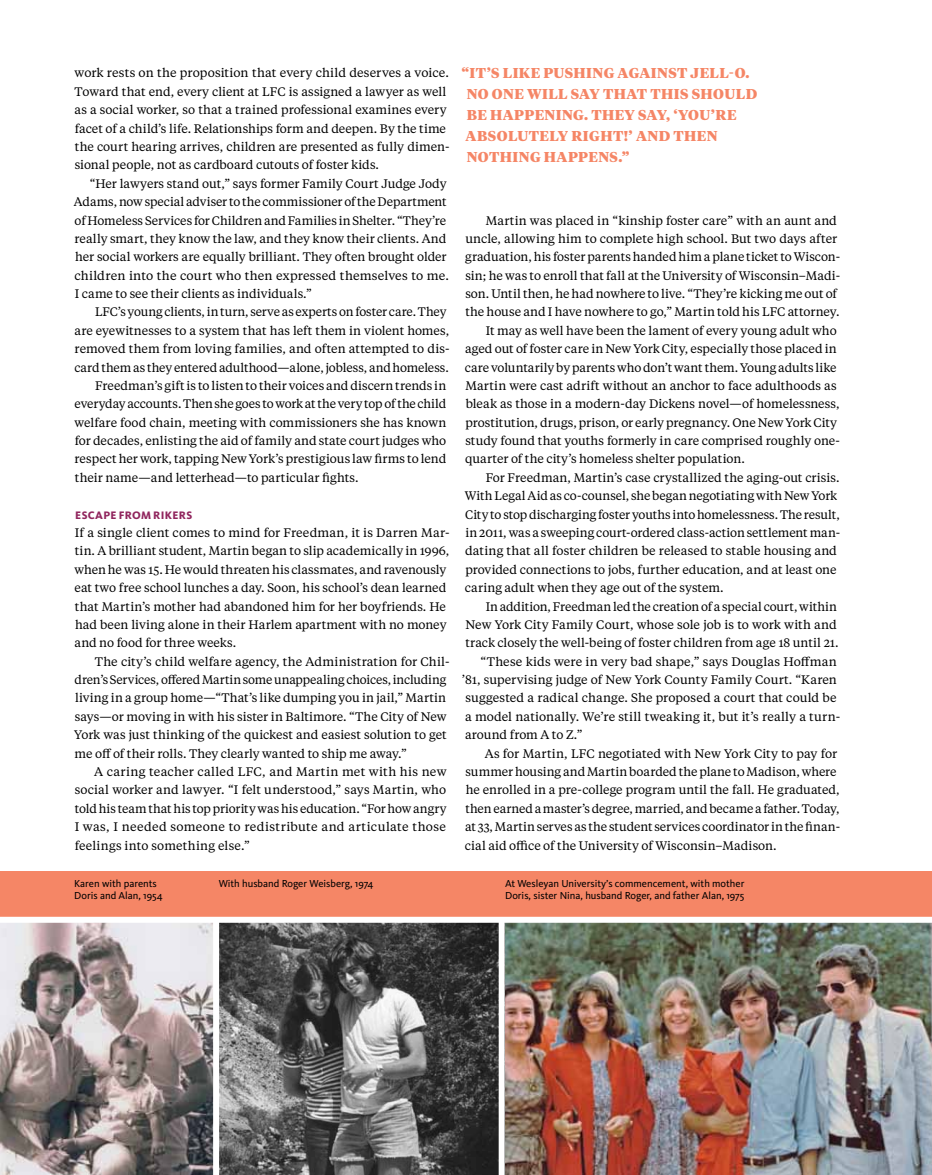
<style>
.page{position:relative;width:932px;height:1175px;background:#fff}
.page>*{position:absolute;margin:0;border:0;box-sizing:border-box;transform-origin:0 0}
.t1{font:900 14.25px/21px "Tiempos Headline";letter-spacing:.03em;color:#f58666}
.t2{font:12.3px/18.3px "Tiempos Text";color:#000}
.t3{font:800 11.25px "Kievit OT";letter-spacing:.025em;color:#91265e}
.t4{font:10.5px/11.7px "Kievit OT";color:#000}
</style>
<div class="page">
<img style="left:0;top:922px;width:213px;height:252px">
<img style="left:219px;top:922px;width:286px;height:252px">
<img style="left:505px;top:922px;width:427px;height:252px">
<div style="left:0;top:871px;width:932px;height:46px;background:#f58666"></div>
<div style="left:0;top:916px;width:932px;height:6px;background:#fff"></div>
<div style="left:498px;top:919px;width:6px;height:255px;background:#fff"></div>
<p class="t2" style="left:74px;top:63px;width:376px">work rests on the proposition that every child deserves a voice.<br>Toward that end, every client at LFC is assigned a lawyer as well as a social worker, so that a trained professional examines every facet of a child’s life. Relationships form and deepen. By the time the court hearing arrives, children are presented as fully dimen&shy;sional people, not as cardboard cutouts of foster kids.</p>
<p class="t2" style="left:74px;top:174px;width:377px;text-indent:16px">“Her lawyers stand out,” says former Family Court Judge Jody Adams, now special adviser to the commissioner of the Department of Homeless Services for Children and Families in Shelter. “They’re really smart, they know the law, and they know their clients. And her social workers are equally brilliant. They often brought older children into the court who then expressed themselves to me.<br>I came to see their clients as individuals.”</p>
<p class="t2" style="left:95px;top:302px;width:353px">LFC’s young clients, in turn, serve as experts on foster care. They</p>
<p class="t2" style="left:74px;top:321px;width:376px">are eyewitnesses to a system that has left them in violent homes,</p>
<p class="t2" style="left:75px;top:339px;width:376px">removed them from loving families, and often attempted to dis-</p>
<p class="t2" style="left:74px;top:357px;width:376px">card them as they entered adulthood—alone, jobless, and homeless.</p>
<p class="t2" style="left:95px;top:376px;width:352px">Freedman’s gift is to listen to their voices and discern trends in</p>
<p class="t2" style="left:75px;top:394px;width:373px">everyday accounts. Then she goes to work at the very top of the child</p>
<p class="t2" style="left:75px;top:412px;width:373px">welfare food chain, meeting with commissioners she has known</p>
<p class="t2" style="left:75px;top:431px;width:373px">for decades, enlisting the aid of family and state court judges who</p>
<p class="t2" style="left:75px;top:449px;width:373px">respect her work, tapping New York’s prestigious law firms to lend</p>
<p class="t2" style="left:75px;top:468px;width:285px">their name—and letterhead—to particular fights.</p>
<p class="t3" style="left:75px;top:508px;width:118px">ESCAPE FROM RIKERS</p>
<p class="t2" style="left:74px;top:523px;width:376px">If a single client comes to mind for Freedman, it is Darren Mar&shy;tin. A brilliant student, Martin began to slip academically in 1996, when he was 15. He would threaten his classmates, and ravenously eat two free school lunches a day. Soon, his school’s dean learned that Martin’s mother had abandoned him for her boyfriends. He had been living alone in their Harlem apartment with no money and no food for three weeks.</p>
<p class="t2" style="left:74px;top:651px;width:377px;text-indent:21px">The city’s child welfare agency, the Administration for Chil&shy;dren’s Services, offered Martin some unappealing choices, including living in a group home—“That’s like dumping you in jail,” Martin says—or moving in with his sister in Baltimore. “The City of New York was just thinking of the quickest and easiest solution to get me off of their rolls. They clearly wanted to ship me away.”</p>
<p class="t2" style="left:75px;top:762px;width:373px;text-align:justify;text-indent:19px">A caring teacher called LFC, and Martin met with his new social worker and lawyer. “I felt understood,” says Martin, who told his team that his top priority was his education. “For how angry I was, I needed someone to redistribute and articulate those feelings into something else.”</p>
<p class="t1" style="left:461px;top:62px;width:297px">“IT’S LIKE PUSHING AGAINST JELL-O.<br>NO ONE WILL SAY THAT THIS SHOULD<br>BE HAPPENING. THEY SAY, ‘YOU’RE<br>ABSOLUTELY RIGHT!’ AND THEN<br>NOTHING HAPPENS.”</p>
<p class="t2" style="left:485px;top:210px;width:353px">Martin was placed in “kinship foster care” with an aunt and</p>
<p class="t2" style="left:465px;top:229px;width:373px">uncle, allowing him to complete high school. But two days after</p>
<p class="t2" style="left:465px;top:247px;width:376px">graduation, his foster parents handed him a plane ticket to Wiscon-</p>
<p class="t2" style="left:465px;top:265px;width:376px">sin; he was to enroll that fall at the University of Wisconsin–Madi-</p>
<p class="t2" style="left:465px;top:284px;width:373px">son. Until then, he had nowhere to live. “They’re kicking me out of</p>
<p class="t2" style="left:465px;top:302px;width:375px">the house and I have nowhere to go,” Martin told his LFC attorney.</p>
<p class="t2" style="left:485px;top:321px;width:352px">It may as well have been the lament of every young adult who</p>
<p class="t2" style="left:465px;top:339px;width:373px">aged out of foster care in New York City, especially those placed in</p>
<p class="t2" style="left:465px;top:357px;width:373px">care voluntarily by parents who don’t want them. Young adults like</p>
<p class="t2" style="left:465px;top:376px;width:373px">Martin were cast adrift without an anchor to face adulthoods as</p>
<p class="t2" style="left:465px;top:394px;width:375px">bleak as those in a modern-day Dickens novel—of homelessness,</p>
<p class="t2" style="left:465px;top:412px;width:373px">prostitution, drugs, prison, or early pregnancy. One New York City</p>
<p class="t2" style="left:465px;top:431px;width:376px">study found that youths formerly in care comprised roughly one-</p>
<p class="t2" style="left:465px;top:449px;width:281px">quarter of the city’s homeless shelter population.</p>
<p class="t2" style="left:485px;top:468px;width:355px">For Freedman, Martin’s case crystallized the aging-out crisis.</p>
<p class="t2" style="left:465px;top:486px;width:373px">With Legal Aid as co-counsel, she began negotiating with New York</p>
<p class="t2" style="left:465px;top:504px;width:376px">City to stop discharging foster youths into homelessness. The result,</p>
<p class="t2" style="left:465px;top:523px;width:376px">in 2011, was a sweeping court-ordered class-action settlement man-</p>
<p class="t2" style="left:465px;top:541px;width:373px">dating that all foster children be released to stable housing and</p>
<p class="t2" style="left:465px;top:559px;width:372px">provided connections to jobs, further education, and at least one</p>
<p class="t2" style="left:465px;top:578px;width:260px">caring adult when they age out of the system.</p>
<p class="t2" style="left:485px;top:596px;width:353px">In addition, Freedman led the creation of a special court, within</p>
<p class="t2" style="left:465px;top:615px;width:373px">New York City Family Court, whose sole job is to work with and</p>
<p class="t2" style="left:465px;top:633px;width:375px">track closely the well-being of foster children from age 18 until 21.</p>
<p class="t2" style="left:480px;top:651px;width:358px">“These kids were in very bad shape,” says Douglas Hoffman</p>
<p class="t2" style="left:462px;top:670px;width:376px">’81, supervising judge of New York County Family Court. “Karen</p>
<p class="t2" style="left:465px;top:688px;width:373px">suggested a radical change. She proposed a court that could be</p>
<p class="t2" style="left:465px;top:706px;width:376px">a model nationally. We’re still tweaking it, but it’s really a turn-</p>
<p class="t2" style="left:465px;top:725px;width:119px">around from A to Z.”</p>
<p class="t2" style="left:484px;top:743px;width:354px">As for Martin, LFC negotiated with New York City to pay for</p>
<p class="t2" style="left:465px;top:762px;width:373px">summer housing and Martin boarded the plane to Madison, where</p>
<p class="t2" style="left:465px;top:780px;width:375px">he enrolled in a pre-college program until the fall. He graduated,</p>
<p class="t2" style="left:465px;top:798px;width:376px">then earned a master’s degree, married, and became a father. Today,</p>
<p class="t2" style="left:465px;top:817px;width:376px">at 33, Martin serves as the student services coordinator in the finan-</p>
<p class="t2" style="left:465px;top:835px;width:313px">cial aid office of the University of Wisconsin–Madison.</p>
<p class="t4" style="left:74px;top:877px;width:90px">Karen with parents<br>Doris and Alan, 1954</p>
<p class="t4" style="left:505px;top:877px;width:241px">At Wesleyan University’s commencement, with mother<br>Doris, sister Nina, husband Roger, and father Alan, 1975</p>
<p class="t4" style="left:219px;top:877px;width:156px">With husband Roger Weisberg, 1974</p>
</div>
